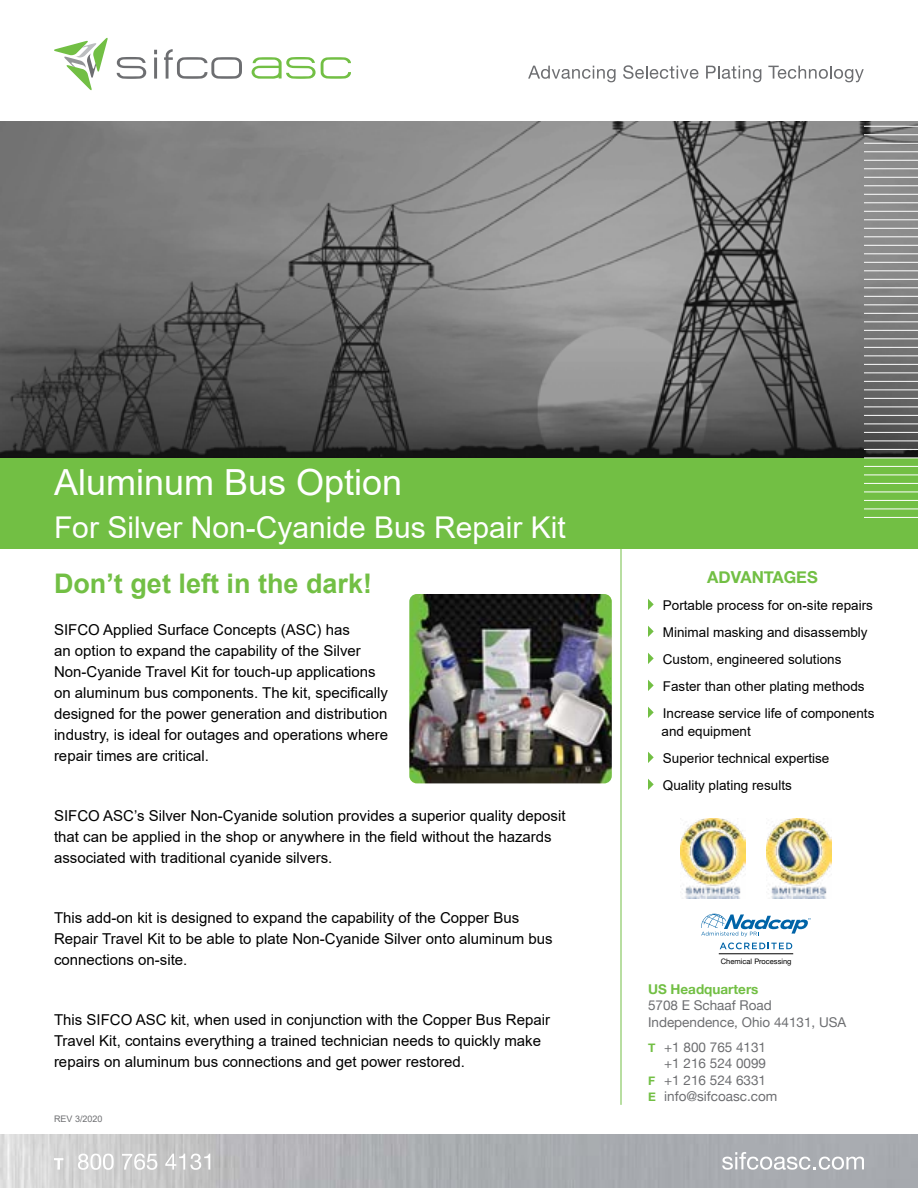
<style>
.page{position:relative;width:918px;height:1188px;background:#fff}
.page>*{position:absolute;margin:0;border:0;box-sizing:border-box;transform-origin:0 0}
.t1{font:36px "Arial";color:#fff}
.t2{font:30px "Arial";color:#fff}
.t3{font:700 27px "Arial";color:#72bf44}
.t4{font:700 16.5px "Helvetica Neue";color:#72bf44}
.t5{font:15px/21px "Arial";color:#000}
.t6{font:13.5px/27px "Arial";color:#000}
.t7{font:13.5px/16.5px "Helvetica Neue";color:#6d6e71}
.t8{font:700 13.5px "Helvetica Neue";color:#72bf44}
.t9{font:9px "Arial";color:#6d6e71}
.t10{font:7.5px "Helvetica Neue";color:#000}
.s1{font-weight:700;font-size:12px;color:#72bf44}
</style>
<div class="page">
<div style="left:0;top:458px;width:918px;height:91px;background:#72bf44"></div>
<img style="left:0;top:1134px;width:918px;height:54px">
<img style="left:0;top:122px;width:918px;height:336px">
<svg style="left:54px;top:38px;width:54px;height:52px"></svg>
<svg style="left:117px;top:57px;width:29px;height:22px"></svg>
<hr style="left:154px;top:58px;width:3px;height:21px;background:#6d6e71">
<svg style="left:154px;top:50px;width:3px;height:4px"></svg>
<svg style="left:164px;top:49px;width:78px;height:30px"></svg>
<svg style="left:252px;top:57px;width:99px;height:22px"></svg>
<svg style="left:528px;top:66px;width:88px;height:16px"></svg>
<svg style="left:623px;top:65px;width:75px;height:14px"></svg>
<svg style="left:706px;top:66px;width:55px;height:16px"></svg>
<svg style="left:768px;top:66px;width:96px;height:16px"></svg>
<svg style="left:648px;top:599px;width:6px;height:11px"></svg>
<svg style="left:648px;top:626px;width:6px;height:11px"></svg>
<svg style="left:648px;top:653px;width:6px;height:11px"></svg>
<svg style="left:648px;top:680px;width:6px;height:11px"></svg>
<svg style="left:648px;top:707px;width:6px;height:11px"></svg>
<svg style="left:648px;top:752px;width:6px;height:11px"></svg>
<svg style="left:648px;top:779px;width:6px;height:11px"></svg>
<svg style="left:722px;top:1152px;width:142px;height:18px"></svg>
<svg style="left:54px;top:1158px;width:9px;height:12px"></svg>
<svg style="left:78px;top:1154px;width:36px;height:16px"></svg>
<svg style="left:122px;top:1154px;width:35px;height:16px"></svg>
<svg style="left:165px;top:1154px;width:45px;height:16px"></svg>
<hr style="left:864px;top:126px;width:54px;height:1px;background:#fff">
<hr style="left:864px;top:134px;width:54px;height:1px;background:#fff">
<hr style="left:864px;top:143px;width:54px;height:1px;background:#fff">
<hr style="left:864px;top:151px;width:54px;height:1px;background:#fff">
<hr style="left:864px;top:160px;width:54px;height:1px;background:#fff">
<hr style="left:864px;top:168px;width:54px;height:1px;background:#fff">
<hr style="left:864px;top:177px;width:54px;height:1px;background:#fff">
<hr style="left:864px;top:185px;width:54px;height:1px;background:#fff">
<hr style="left:864px;top:194px;width:54px;height:1px;background:#fff">
<hr style="left:864px;top:202px;width:54px;height:1px;background:#fff">
<hr style="left:864px;top:211px;width:54px;height:1px;background:#fff">
<hr style="left:864px;top:219px;width:54px;height:1px;background:#fff">
<hr style="left:864px;top:228px;width:54px;height:1px;background:#fff">
<hr style="left:864px;top:236px;width:54px;height:1px;background:#fff">
<hr style="left:864px;top:245px;width:54px;height:1px;background:#fff">
<hr style="left:864px;top:253px;width:54px;height:1px;background:#fff">
<hr style="left:864px;top:262px;width:54px;height:1px;background:#fff">
<hr style="left:864px;top:270px;width:54px;height:1px;background:#fff">
<hr style="left:864px;top:279px;width:54px;height:1px;background:#fff">
<hr style="left:864px;top:287px;width:54px;height:1px;background:#fff">
<hr style="left:864px;top:296px;width:54px;height:1px;background:#fff">
<hr style="left:864px;top:304px;width:54px;height:1px;background:#fff">
<hr style="left:864px;top:313px;width:54px;height:1px;background:#fff">
<hr style="left:864px;top:321px;width:54px;height:1px;background:#fff">
<hr style="left:864px;top:330px;width:54px;height:1px;background:#fff">
<hr style="left:864px;top:338px;width:54px;height:1px;background:#fff">
<hr style="left:864px;top:347px;width:54px;height:1px;background:#fff">
<hr style="left:864px;top:355px;width:54px;height:1px;background:#fff">
<hr style="left:864px;top:364px;width:54px;height:1px;background:#fff">
<hr style="left:864px;top:372px;width:54px;height:1px;background:#fff">
<hr style="left:864px;top:381px;width:54px;height:1px;background:#fff">
<hr style="left:864px;top:390px;width:54px;height:1px;background:#fff">
<hr style="left:864px;top:398px;width:54px;height:1px;background:#fff">
<hr style="left:864px;top:407px;width:54px;height:1px;background:#fff">
<hr style="left:864px;top:415px;width:54px;height:1px;background:#fff">
<hr style="left:864px;top:424px;width:54px;height:1px;background:#fff">
<hr style="left:864px;top:432px;width:54px;height:1px;background:#fff">
<hr style="left:864px;top:441px;width:54px;height:1px;background:#fff">
<hr style="left:864px;top:449px;width:54px;height:1px;background:#fff">
<hr style="left:864px;top:458px;width:54px;height:1px;background:#fff">
<hr style="left:864px;top:466px;width:54px;height:1px;background:#fff">
<hr style="left:864px;top:475px;width:54px;height:1px;background:#fff">
<hr style="left:864px;top:483px;width:54px;height:1px;background:#fff">
<hr style="left:864px;top:492px;width:54px;height:1px;background:#fff">
<hr style="left:864px;top:500px;width:54px;height:1px;background:#fff">
<hr style="left:864px;top:509px;width:54px;height:1px;background:#fff">
<hr style="left:864px;top:517px;width:54px;height:1px;background:#fff">
<hr style="left:621px;top:540px;width:1px;height:565px;background:#72bf44">
<img style="left:409px;top:594px;width:203px;height:189px">
<img style="left:681px;top:819px;width:65px;height:79px">
<img style="left:766px;top:819px;width:65px;height:79px">
<svg style="left:701px;top:914px;width:110px;height:22px"></svg>
<svg style="left:720px;top:943px;width:72px;height:6px"></svg>
<hr style="left:719px;top:954px;width:74px;height:1px;background:#000">
<h1 class="t1" style="left:54px;top:458px;width:350px">Aluminum Bus Option</h1>
<h2 class="t2" style="left:54px;top:507px;width:513px">For Silver Non-Cyanide Bus Repair Kit</h2>
<h3 class="t3" style="left:54px;top:564px;width:320px">Don’t get left in the dark!</h3>
<p class="t5" style="left:54px;top:619px;width:336px">SIFCO Applied Surface Concepts (ASC) has<br>an option to expand the capability of the Silver Non-Cyanide Travel Kit for touch-up applications on aluminum bus components. The kit, specifically designed for the power generation and distribution industry, is ideal for outages and operations where repair times are critical.</p>
<p class="t5" style="left:54px;top:805px;width:513px">SIFCO ASC’s Silver Non-Cyanide solution provides a superior quality deposit that can be applied in the shop or anywhere in the field without the hazards associated with traditional cyanide silvers.</p>
<p class="t5" style="left:54px;top:907px;width:500px">This add-on kit is designed to expand the capability of the Copper Bus<br>Repair Travel Kit to be able to plate Non-Cyanide Silver onto aluminum bus connections on-site.</p>
<p class="t5" style="left:54px;top:1009px;width:498px">This SIFCO ASC kit, when used in conjunction with the Copper Bus Repair<br>Travel Kit, contains everything a trained technician needs to quickly make repairs on aluminum bus connections and get power restored.</p>
<p class="t9" style="left:54px;top:1113px;width:50px">REV 3/2020</p>
<p class="t4" style="left:707px;top:567px;width:112px">ADVANTAGES</p>
<p class="t6" style="left:663px;top:592px;width:213px">Portable process for on-site repairs Minimal masking and disassembly Custom, engineered solutions Faster than other plating methods Increase service life of components</p>
<p class="t6" style="left:662px;top:718px;width:169px">and equipment<br>Superior technical expertise<br>Quality plating results</p>
<p class="t10" style="left:721px;top:957px;width:72px">Chemical Processing</p>
<p class="t8" style="left:648px;top:981px;width:112px">US Headquarters</p>
<p class="t7" style="left:648px;top:997px;width:200px">5708 E Schaaf Road<br>Independence, Ohio 44131, USA</p>
<p class="t7" style="left:648px;top:1038px;width:120px"><span class="s1">T</span> +1 800 765 4131</p>
<p class="t7" style="left:664px;top:1055px;width:103px">+1 216 524 0099</p>
<p class="t7" style="left:648px;top:1071px;width:120px"><span class="s1">F</span> +1 216 524 6331</p>
<p class="t7" style="left:648px;top:1088px;width:131px"><span class="s1">E</span> info@sifcoasc.com</p>
</div>
